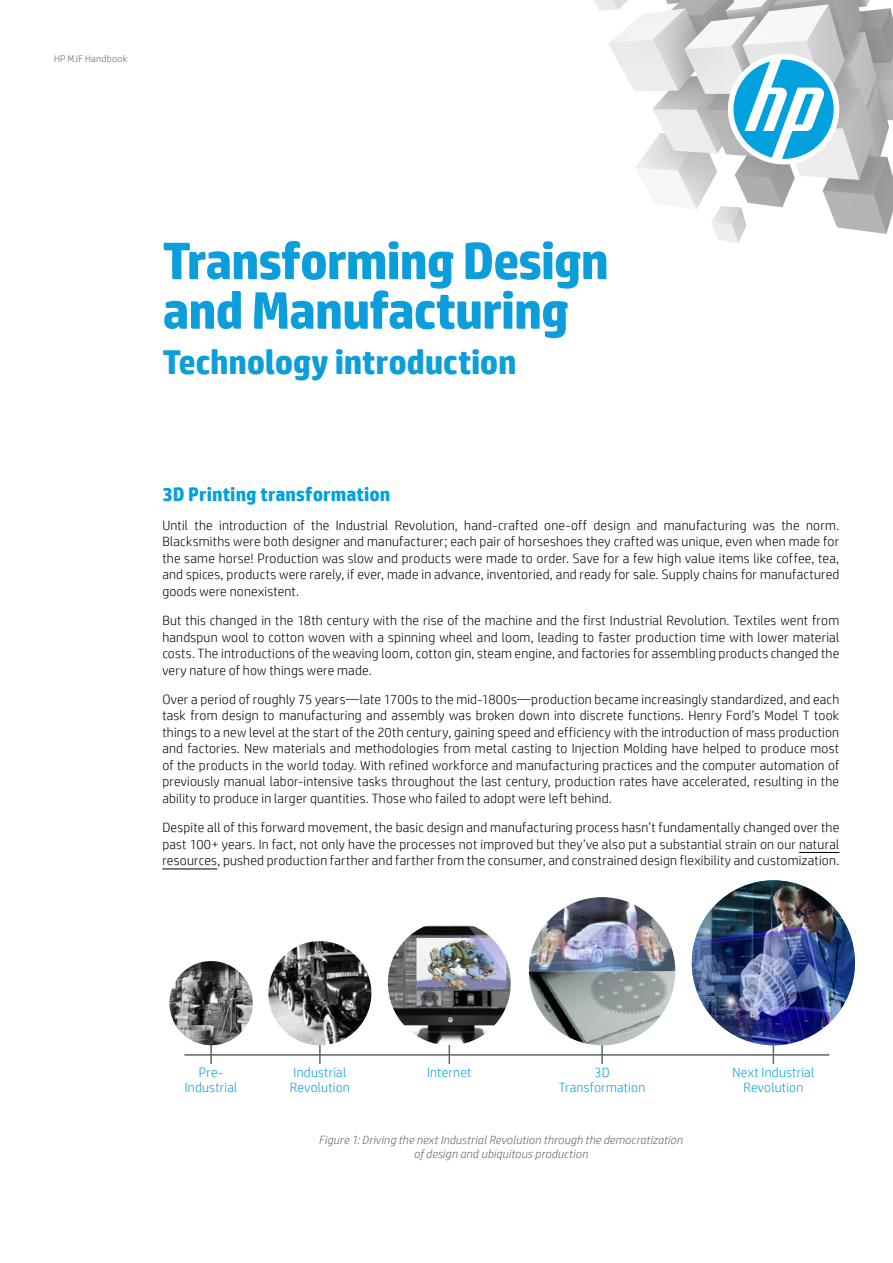
<style>
.page{position:relative;width:893px;height:1263px;background:#fff}
.page>*{position:absolute;margin:0;border:0;box-sizing:border-box;transform-origin:0 0}
.t1{font:700 52.5px/49.5px "HP Simplified";letter-spacing:-.025em;color:#0c9eda}
.t2{font:700 34.5px "HP Simplified";letter-spacing:-.01em;color:#0c9eda}
.t3{font:700 19.5px "HP Simplified";color:#00a1dd}
.t4{font:300 13.5px/16.5px "HP Simplified";letter-spacing:.015em;color:#000;text-align:justify}
.t5{font:300 13.5px/15px "HP Simplified";letter-spacing:.015em;color:#00a1dd;text-align:center}
.t6{font:italic 300 12px/14.4px "HP Simplified";letter-spacing:.01em;color:#5e6468;text-align:center}
.t7{font:300 9.75px "HP Simplified";letter-spacing:.03em;color:#5e6468}
</style>
<div class="page">
<svg style="left:594px;top:0;width:299px;height:243px"></svg>
<hr style="left:799px;top:852px;width:40px;height:1px;background:#000">
<hr style="left:162px;top:869px;width:55px;height:1px;background:#000">
<hr style="left:184px;top:1054px;width:645px;height:2px;background:#5e6468">
<hr style="left:210px;top:1038px;width:2px;height:26px;background:#5e6468">
<svg style="left:449px;top:1045px;width:1px;height:19px"></svg>
<hr style="left:601px;top:1009px;width:2px;height:55px;background:#5e6468">
<hr style="left:773px;top:1013px;width:1px;height:51px;background:#5e6468">
<img style="left:169px;top:961px;width:84px;height:84px">
<hr style="left:319px;top:1038px;width:2px;height:26px;background:#5e6468">
<img style="left:268px;top:941px;width:103px;height:104px">
<img style="left:388px;top:925px;width:123px;height:119px">
<img style="left:529px;top:897px;width:146px;height:148px">
<img style="left:692px;top:880px;width:163px;height:165px">
<p class="t7" style="left:54px;top:52px;width:75px">HP MJF Handbook</p>
<h1 class="t1" style="left:162px;top:236px;width:448px">Transforming Design and Manufacturing</h1>
<h2 class="t2" style="left:162px;top:340px;width:356px">Technology introduction</h2>
<h3 class="t3" style="left:162px;top:481px;width:230px">3D Printing transformation</h3>
<p class="t4" style="left:162px;top:517px;width:679px">Until the introduction of the Industrial Revolution, hand-crafted one-off design and manufacturing was the norm.<br>Blacksmiths were both designer and manufacturer; each pair of horseshoes they crafted was unique, even when made for the same horse! Production was slow and products were made to order. Save for a few high value items like coffee, tea, and spices, products were rarely, if ever, made in advance, inventoried, and ready for sale. Supply chains for manufactured goods were nonexistent.</p>
<p class="t4" style="left:162px;top:612px;width:678px">But this changed in the 18th century with the rise of the machine and the first Industrial Revolution. Textiles went from handspun wool to cotton woven with a spinning wheel and loom, leading to faster production time with lower material costs. The introductions of the weaving loom, cotton gin, steam engine, and factories for assembling products changed the very nature of how things were made.</p>
<p class="t4" style="left:162px;top:691px;width:678px">Over a period of roughly 75 years—late 1700s to the mid-1800s—production became increasingly standardized, and each task from design to manufacturing and assembly was broken down into discrete functions. Henry Ford’s Model T took things to a new level at the start of the 20th century, gaining speed and efficiency with the introduction of mass production and factories. New materials and methodologies from metal casting to Injection Molding have helped to produce most of the products in the world today. With refined workforce and manufacturing practices and the computer automation of previously manual labor-intensive tasks throughout the last century, production rates have accelerated, resulting in the ability to produce in larger quantities. Those who failed to adopt were left behind.</p>
<p class="t4" style="left:162px;top:819px;width:678px">Despite all of this forward movement, the basic design and manufacturing process hasn’t fundamentally changed over the past 100+ years. In fact, not only have the processes not improved but they’ve also put a substantial strain on our natural resources, pushed production farther and farther from the consumer, and constrained design flexibility and customization.</p>
<p class="t5" style="left:185px;top:1065px;width:54px">Pre-<br>Industrial</p>
<p class="t5" style="left:427px;top:1065px;width:46px">Internet</p>
<p class="t5" style="left:559px;top:1065px;width:88px">3D<br>Transformation</p>
<p class="t5" style="left:733px;top:1065px;width:83px">Next Industrial<br>Revolution</p>
<p class="t5" style="left:290px;top:1065px;width:61px;text-align:left">Industrial<br>Revolution</p>
<p class="t6" style="left:319px;top:1132px;width:365px">Figure 1: Driving the next Industrial Revolution through the democratization of design and ubiquitous production</p>
</div>
